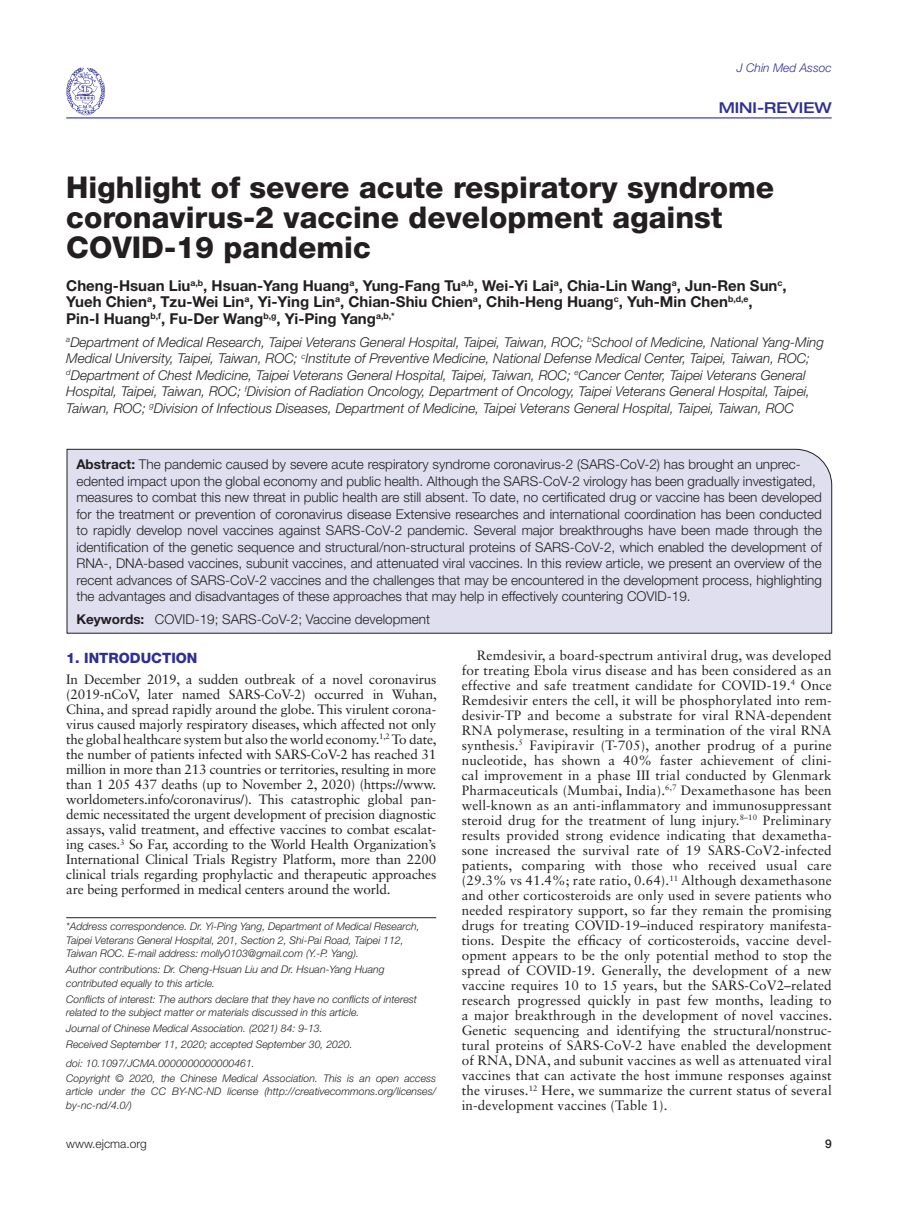
<style>
.page{position:relative;width:898px;height:1205px;background:#fff}
.page>*{position:absolute;margin:0;border:0;box-sizing:border-box;transform-origin:0 0}
.t1{font:800 30px/30px "Helvetica Neue LT Std";color:#231f20}
.t2{font:700 15px/16.5px "Helvetica Neue LT Std";color:#231f20}
.t3{font:500 expanded 15px "Helvetica Neue LT Std";color:#2e3092}
.t4{font:800 14.25px "Helvetica Neue LT Std";color:#2e3092}
.t5{font:13.5px/15px "Sabon LT Std";letter-spacing:-.015em;color:#231f20;text-align:justify}
.t6{font:300 13.5px/16.5px "Helvetica Neue LT Std";color:#231f20}
.t7{font:italic 300 13.5px/16.5px "Helvetica Neue LT Std";color:#231f20}
.t8{font:italic 300 12px "Helvetica Neue LT Std";color:#2e3092}
.t9{font:300 12px "Helvetica Neue LT Std";color:#231f20}
.t10{font:500 12px "Helvetica Neue LT Std";color:#231f20}
.t11{font:italic 300 10.5px/13.5px "Helvetica Neue LT Std";color:#231f20}
.s1{font-weight:700}
</style>
<div class="page">
<hr style="left:66px;top:117px;width:766px;height:1px;background:#2e3092">
<svg style="left:66px;top:68px;width:39px;height:47px"></svg>
<hr style="left:66px;top:917px;width:370px;height:1px;background:#231f20">
<div style="left:66px;top:448px;width:766px;height:185px;background:#e0dfef"></div>
<p class="t8" style="left:737px;top:61px;width:96px">J Chin Med Assoc</p>
<p class="t3" style="left:719px;top:98px;width:115px">MINI-REVIEW</p>
<h1 class="t1" style="left:66px;top:172px;width:709px">Highlight of severe acute respiratory syndrome coronavirus-2 vaccine development against<br>COVID-19 pandemic</h1>
<p class="t2" style="left:66px;top:276px;width:722px">Cheng-Hsuan Liu<sup>a,b</sup>, Hsuan-Yang Huang<sup>a</sup>, Yung-Fang Tu<sup>a,b</sup>, Wei-Yi Lai<sup>a</sup>, Chia-Lin Wang<sup>a</sup>, Jun-Ren Sun<sup>c</sup>,<br>Yueh Chien<sup>a</sup>, Tzu-Wei Lin<sup>a</sup>, Yi-Ying Lin<sup>a</sup>, Chian-Shiu Chien<sup>a</sup>, Chih-Heng Huang<sup>c</sup>, Yuh-Min Chen<sup>b,d,e</sup>,<br>Pin-I Huang<sup>b,f</sup>, Fu-Der Wang<sup>b,g</sup>, Yi-Ping Yang<sup>a,b,*</sup></p>
<p class="t7" style="left:66px;top:333px;width:759px"><sup>a</sup>Department of Medical Research, Taipei Veterans General Hospital, Taipei, Taiwan, ROC; <sup>b</sup>School of Medicine, National Yang-Ming Medical University, Taipei, Taiwan, ROC; <sup>c</sup>Institute of Preventive Medicine, National Defense Medical Center, Taipei, Taiwan, ROC; <sup>d</sup>Department of Chest Medicine, Taipei Veterans General Hospital, Taipei, Taiwan, ROC; <sup>e</sup>Cancer Center, Taipei Veterans General Hospital, Taipei, Taiwan, ROC; <sup>f</sup>Division of Radiation Oncology, Department of Oncology, Taipei Veterans General Hospital, Taipei, Taiwan, ROC; <sup>g</sup>Division of Infectious Diseases, Department of Medicine, Taipei Veterans General Hospital, Taipei, Taiwan, ROC</p>
<p class="t6" style="left:76px;top:455px;width:747px"><span class="s1">Abstract:</span> The pandemic caused by severe acute respiratory syndrome coronavirus-2 (SARS-CoV-2) has brought an unprec&shy;edented impact upon the global economy and public health. Although the SARS-CoV-2 virology has been gradually investigated, measures to combat this new threat in public health are still absent. To date, no certificated drug or vaccine has been developed for the treatment or prevention of coronavirus disease Extensive researches and international coordination has been conducted to rapidly develop novel vaccines against SARS-CoV-2 pandemic. Several major breakthroughs have been made through the identification of the genetic sequence and structural/non-structural proteins of SARS-CoV-2, which enabled the development of RNA-, DNA-based vaccines, subunit vaccines, and attenuated viral vaccines. In this review article, we present an overview of the recent advances of SARS-CoV-2 vaccines and the challenges that may be encountered in the development process, highlighting the advantages and disadvantages of these approaches that may help in effectively countering COVID-19.</p>
<p class="t6" style="left:76px;top:610px;width:355px"><span class="s1">Keywords:</span> COVID-19; SARS-CoV-2; Vaccine development</p>
<p class="t4" style="left:66px;top:649px;width:133px">1. INTRODUCTION</p>
<p class="t5" style="left:66px;top:671px;width:372px">In December 2019, a sudden outbreak of a novel coronavirus (2019-nCoV, later named SARS-CoV-2) occurred in Wuhan, China, and spread rapidly around the globe. This virulent corona&shy;virus caused majorly respiratory diseases, which affected not only the global healthcare system but also the world economy.<sup>1,2</sup> To date, the number of patients infected with SARS-CoV-2 has reached 31 million in more than 213 countries or territories, resulting in more than 1 205 437 deaths (up to November 2, 2020) (https://www. worldometers.info/coronavirus/). This catastrophic global pan&shy;demic necessitated the urgent development of precision diagnostic assays, valid treatment, and effective vaccines to combat escalat&shy;ing cases.<sup>3</sup> So Far, according to the World Health Organization’s International Clinical Trials Registry Platform, more than 2200 clinical trials regarding prophylactic and therapeutic approaches are being performed in medical centers around the world.</p>
<p class="t11" style="left:66px;top:919px;width:355px">*Address correspondence. Dr. Yi-Ping Yang, Department of Medical Research,<br>Taipei Veterans General Hospital, 201, Section 2, Shi-Pai Road, Taipei 112,<br>Taiwan ROC. E-mail address: molly0103@gmail.com (Y.-P. Yang).</p>
<p class="t11" style="left:66px;top:962px;width:320px">Author contributions: Dr. Cheng-Hsuan Liu and Dr. Hsuan-Yang Huang contributed equally to this article.</p>
<p class="t11" style="left:66px;top:991px;width:352px">Conflicts of interest: The authors declare that they have no conflicts of interest related to the subject matter or materials discussed in this article.</p>
<p class="t11" style="left:66px;top:1019px;width:288px;line-height:15.9px">Journal of Chinese Medical Association. (2021) 84: 9-13.<br>Received September 11, 2020; accepted September 30, 2020.</p>
<p class="t11" style="left:66px;top:1055px;width:371px;line-height:15px">doi: 10.1097/JCMA.0000000000000461.<br>Copyright © 2020, the Chinese Medical Association. This is an open access</p>
<p class="t11" style="left:66px;top:1084px;width:371px">article under the CC BY-NC-ND license (http://creativecommons.org/licenses/ by-nc-nd/4.0/)</p>
<p class="t5" style="left:462px;top:647px;width:372px;text-indent:15px">Remdesivir, a board-spectrum antiviral drug, was developed for treating Ebola virus disease and has been considered as an effective and safe treatment candidate for COVID-19.<sup>4</sup> Once Remdesivir enters the cell, it will be phosphorylated into rem&shy;desivir-TP and become a substrate for viral RNA-dependent RNA polymerase, resulting in a termination of the viral RNA synthesis.<sup>5</sup> Favipiravir (T-705), another prodrug of a purine nucleotide, has shown a 40% faster achievement of clini&shy;cal improvement in a phase III trial conducted by Glenmark Pharmaceuticals (Mumbai, India).<sup>6,7</sup> Dexamethasone has been well-known as an anti-inflammatory and immunosuppressant steroid drug for the treatment of lung injury.<sup>8–10</sup> Preliminary results provided strong evidence indicating that dexametha&shy;sone increased the survival rate of 19 SARS-CoV2-infected patients, comparing with those who received usual care (29.3% vs 41.4%; rate ratio, 0.64).<sup>11</sup> Although dexamethasone and other corticosteroids are only used in severe patients who needed respiratory support, so far they remain the promising drugs for treating COVID-19–induced respiratory manifesta&shy;tions. Despite the efficacy of corticosteroids, vaccine devel&shy;opment appears to be the only potential method to stop the spread of COVID-19. Generally, the development of a new vaccine requires 10 to 15 years, but the SARS-CoV2–related research progressed quickly in past few months, leading to a major breakthrough in the development of novel vaccines.<br>Genetic sequencing and identifying the structural/nonstruc&shy;tural proteins of SARS-CoV-2 have enabled the development of RNA, DNA, and subunit vaccines as well as attenuated viral vaccines that can activate the host immune responses against the viruses.<sup>12</sup> Here, we summarize the current status of several in-development vaccines (Table 1).</p>
<p class="t9" style="left:66px;top:1135px;width:82px">www.ejcma.org</p>
<p class="t10" style="left:825px;top:1135px;width:8px">9</p>
</div>
